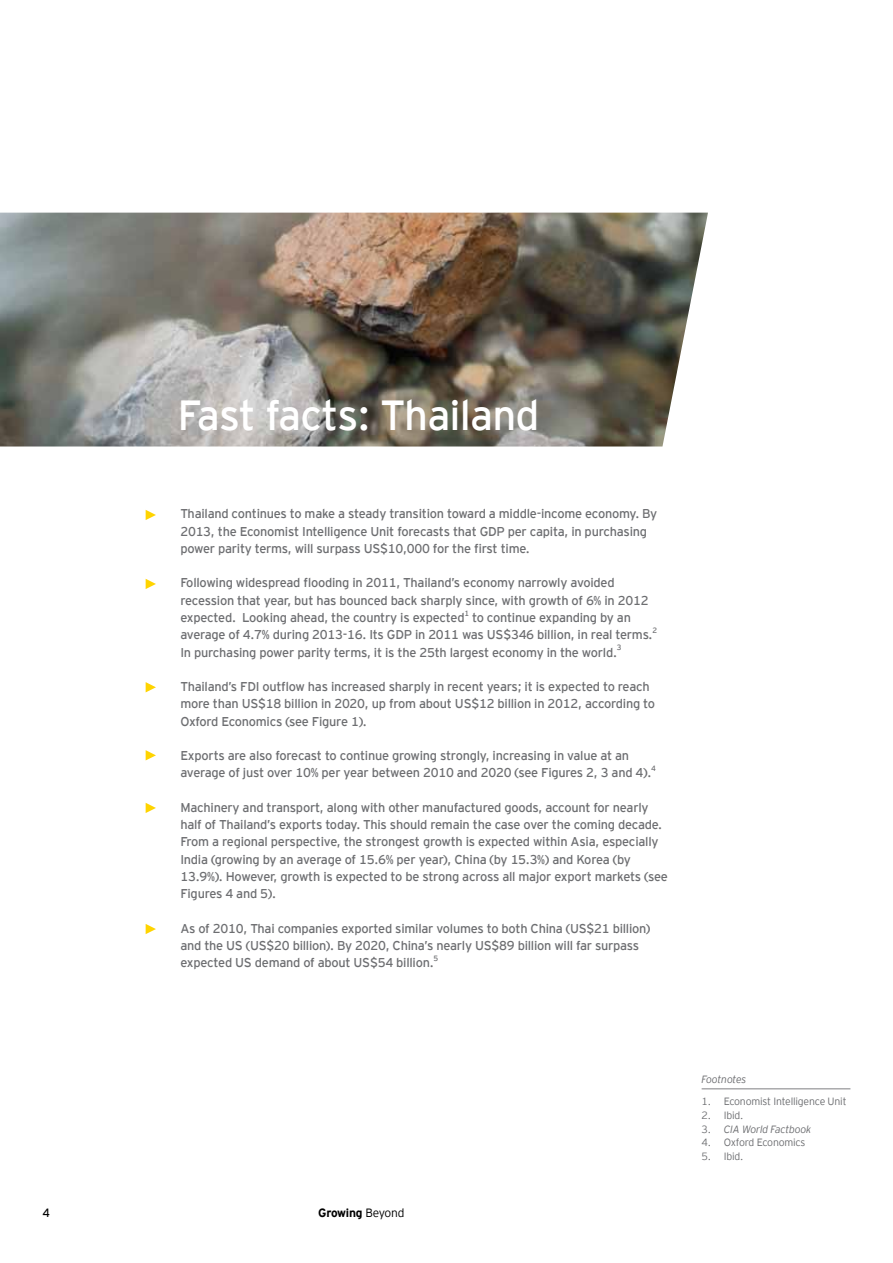
<style>
.page{position:relative;width:893px;height:1263px;background:#fff}
.page>*{position:absolute;margin:0;border:0;box-sizing:border-box;transform-origin:0 0}
.t1{font:300 42px "EY Interstate";letter-spacing:-.02em;color:#fff}
.t2{font:300 12.75px/17.2px "EY Interstate";letter-spacing:-.02em;color:#6d6e71}
.t3{font:700 12px "EY Interstate";letter-spacing:-.02em;color:#000}
.t4{font:12px "EY Interstate";color:#000}
.t5{font:300 10.5px "EY Interstate";letter-spacing:-.02em;color:#6d6e71}
.t6{font:italic 300 10.5px "EY Interstate";letter-spacing:-.02em;color:#6d6e71}
.t7{font:300 7.65px "EY Interstate";color:#6d6e71}
.s1{font-weight:300}
.s2{font-style:normal}
</style>
<div class="page">
<img style="left:0;top:213px;width:708px;height:233px">
<svg style="left:146px;top:510px;width:10px;height:10px"></svg>
<svg style="left:146px;top:579px;width:10px;height:10px"></svg>
<svg style="left:146px;top:682px;width:10px;height:10px"></svg>
<svg style="left:146px;top:750px;width:10px;height:10px"></svg>
<svg style="left:146px;top:803px;width:10px;height:10px"></svg>
<svg style="left:146px;top:924px;width:10px;height:10px"></svg>
<hr style="left:702px;top:1088px;width:148px;height:1px;background:#807f83">
<h1 class="t1" style="left:178px;top:385px;width:363px">Fast facts: Thailand</h1>
<p class="t2" style="left:180px;top:505px;width:478px">Thailand continues to make a steady transition toward a middle-income economy. By<br>2013, the Economist Intelligence Unit forecasts that GDP per capita, in purchasing power parity terms, will surpass US$10,000 for the first time.</p>
<p class="t2" style="left:180px;top:574px;width:470px">Following widespread flooding in 2011, Thailand’s economy narrowly avoided recession that year, but has bounced back sharply since, with growth of 6% in 2012 expected. Looking ahead, the country is expected</p>
<p class="t7" style="left:464px;top:607px;width:6px">1</p>
<p class="t2" style="left:180px;top:608px;width:474px;text-indent:292px">to continue expanding by an average of 4.7% during 2013-16. Its GDP in 2011 was US$346 billion, in real terms.</p>
<p class="t7" style="left:652px;top:625px;width:6px">2</p>
<p class="t2" style="left:180px;top:643px;width:438px">In purchasing power parity terms, it is the 25th largest economy in the world.</p>
<p class="t7" style="left:617px;top:642px;width:6px">3</p>
<p class="t2" style="left:180px;top:677px;width:476px">Thailand’s FDI outflow has increased sharply in recent years; it is expected to reach more than US$18 billion in 2020, up from about US$12 billion in 2012, according to<br>Oxford Economics (see Figure 1).</p>
<p class="t2" style="left:180px;top:746px;width:473px">Exports are also forecast to continue growing strongly, increasing in value at an average of just over 10% per year between 2010 and 2020 (see Figures 2, 3 and 4).</p>
<p class="t7" style="left:651px;top:763px;width:6px">4</p>
<p class="t2" style="left:180px;top:798px;width:489px">Machinery and transport, along with other manufactured goods, account for nearly half of Thailand’s exports today. This should remain the case over the coming decade.<br>From a regional perspective, the strongest growth is expected within Asia, especially India (growing by an average of 15.6% per year), China (by 15.3%) and Korea (by 13.9%). However, growth is expected to be strong across all major export markets (see Figures 4 and 5).</p>
<p class="t2" style="left:180px;top:919px;width:471px">As of 2010, Thai companies exported similar volumes to both China (US$21 billion) and the US (US$20 billion). By 2020, China’s nearly US$89 billion will far surpass expected US demand of about US$54 billion.</p>
<p class="t7" style="left:433px;top:952px;width:6px">5</p>
<p class="t4" style="left:43px;top:1204px;width:9px">4</p>
<p class="t3" style="left:318px;top:1204px;width:88px">Growing <span class="s1">Beyond</span></p>
<p class="t6" style="left:702px;top:1072px;width:46px">Footnotes</p>
<p class="t5" style="left:702px;top:1094px;width:147px">1. Economist Intelligence Unit</p>
<p class="t5" style="left:702px;top:1108px;width:43px">2. Ibid.</p>
<p class="t6" style="left:702px;top:1121px;width:111px"><span class="s2">3.</span> CIA World Factbook</p>
<p class="t5" style="left:702px;top:1135px;width:105px">4. Oxford Economics</p>
<p class="t5" style="left:702px;top:1149px;width:43px">5. Ibid.</p>
</div>
